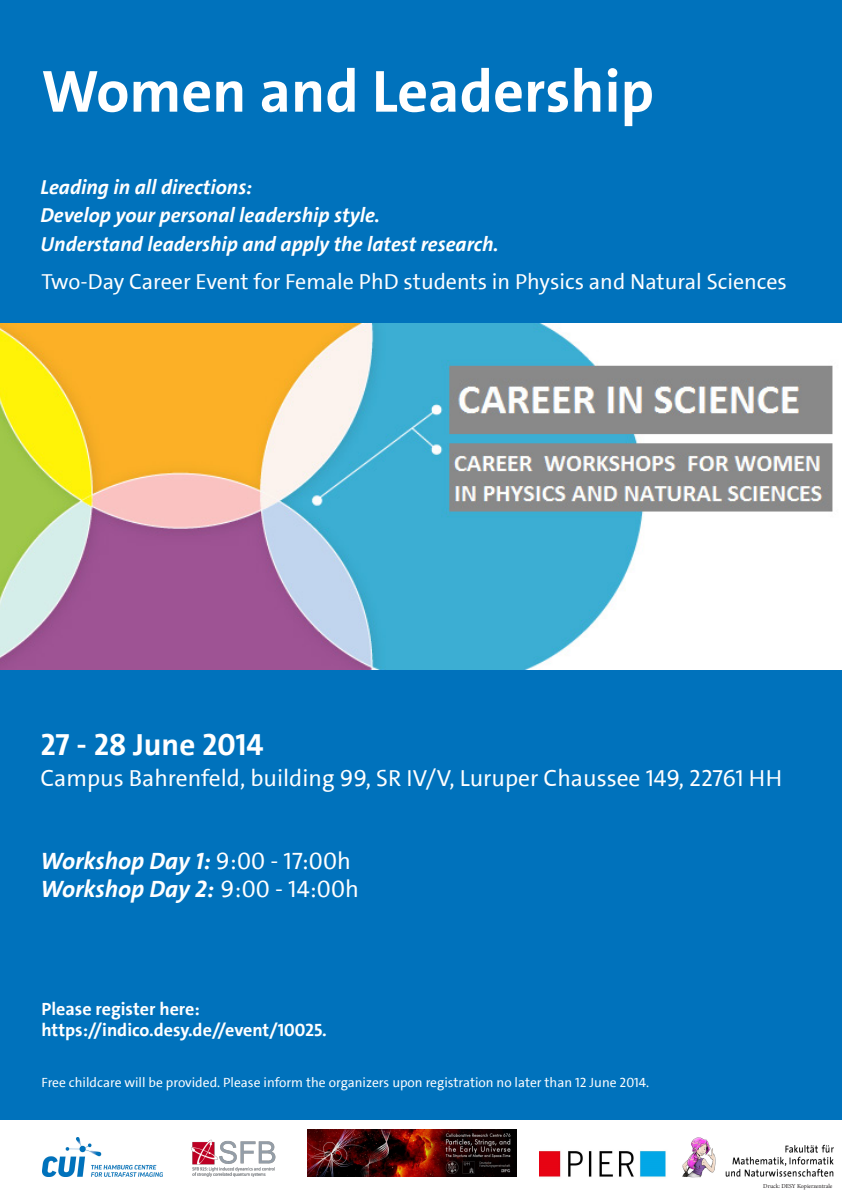
<style>
.page{position:relative;width:842px;height:1192px;background:#fff}
.page>*{position:absolute;margin:0;border:0;box-sizing:border-box;transform-origin:0 0}
.t1{font:700 60px "The Sans UHH";color:#fff}
.t2{font:700 31px "The Sans UHH";color:#fff}
.t3{font:italic 700 24px "The Sans UHH";color:#fff}
.t4{font:23.5px "The Sans UHH";color:#fff}
.t5{font:22px "The Sans UHH";color:#fff}
.t6{font:italic 700 20.5px "The Sans UHH";color:#fff}
.t7{font:700 18px "The Sans UHH";color:#fff}
.t8{font:13.5px "The Sans UHH";color:#fff}
.t9{font:6px "Minion Pro";color:#231f20}
.s1{font-weight:400;font-style:normal}
</style>
<div class="page">
<div style="left:0;top:0;width:842px;height:1120px;background:#0072bc"></div>
<img style="left:308px;top:1130px;width:208px;height:47px">
<img style="left:43px;top:1137px;width:119px;height:39px">
<img style="left:0;top:324px;width:842px;height:346px">
<img style="left:725px;top:1144px;width:109px;height:33px">
<img style="left:539px;top:1151px;width:127px;height:26px">
<img style="left:682px;top:1137px;width:34px;height:41px">
<img style="left:191px;top:1139px;width:85px;height:38px">
<p class="t1" style="left:41px;top:53px;width:614px">Women and Leadership</p>
<p class="t6" style="left:41px;top:174px;width:213px">Leading in all directions:</p>
<p class="t6" style="left:41px;top:202px;width:341px">Develop your personal leadership style.</p>
<p class="t6" style="left:41px;top:231px;width:460px">Understand leadership and apply the latest research.</p>
<p class="t5" style="left:41px;top:267px;width:747px">Two-Day Career Event for Female PhD students in Physics and Natural Sciences</p>
<p class="t2" style="left:41px;top:725px;width:225px">27 - 28 June 2014</p>
<p class="t4" style="left:41px;top:763px;width:743px">Campus Bahrenfeld, building 99, SR IV/V, Luruper Chaussee 149, 22761 HH</p>
<p class="t3" style="left:41px;top:845px;width:312px">Workshop Day 1: <span class="s1">9:00 - 17:00h</span></p>
<p class="t3" style="left:41px;top:874px;width:320px">Workshop Day 2: <span class="s1">9:00 - 14:00h</span></p>
<p class="t7" style="left:41px;top:997px;width:160px">Please register here:</p>
<p class="t7" style="left:41px;top:1019px;width:287px">https://indico.desy.de//event/10025.</p>
<p class="t8" style="left:41px;top:1074px;width:609px">Free childcare will be provided. Please inform the organizers upon registration no later than 12 June 2014.</p>
<p class="t9" style="left:763px;top:1182px;width:71px">Druck: DESY Kopierzentrale</p>
</div>
